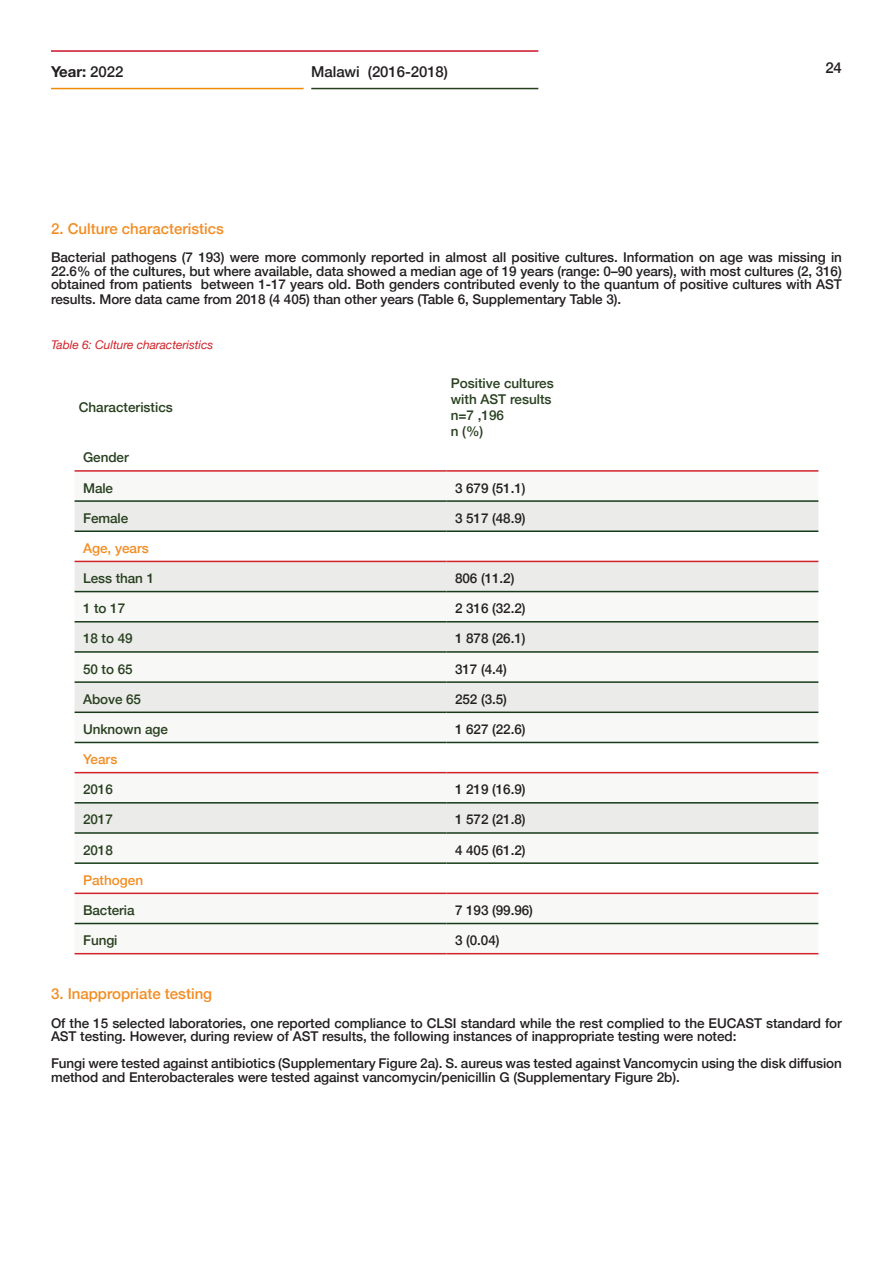
<style>
.page{position:relative;width:893px;height:1263px;background:#fff}
.page>*{position:absolute;margin:0;border:0;box-sizing:border-box;transform-origin:0 0}
.t1{font:500 15px "Helvetica Neue";color:#f28d24}
.t2{font:500 15px "Helvetica Neue";letter-spacing:-.005em;color:#231f20}
.t3{font:700 15px "Helvetica Neue";color:#231f20}
.t4{font:500 13.5px/13.5px "Helvetica Neue";letter-spacing:-.005em;color:#231f20}
.t5{font:500 13.5px "Helvetica Neue";letter-spacing:-.005em;color:#28401f}
.t6{font:500 13.5px "Helvetica Neue";color:#f28d24}
.t7{font:italic 12px "Helvetica Neue";letter-spacing:-.005em;color:#d1232a}
.s1{font-weight:500}
</style>
<div class="page">
<hr style="left:51px;top:50px;width:487px;height:2px;background:#ce1127">
<hr style="left:51px;top:88px;width:253px;height:1px;background:#ef8b06">
<hr style="left:311px;top:88px;width:227px;height:1px;background:#26401c">
<svg style="left:75px;top:560px;width:743px;height:393px"></svg>
<div style="left:75px;top:502px;width:743px;height:28px;background:#ebebea"></div>
<svg style="left:75px;top:562px;width:743px;height:270px"></svg>
<hr style="left:75px;top:500px;width:371px;height:2px;background:#163b1a">
<hr style="left:446px;top:500px;width:372px;height:2px;background:#163b1a">
<hr style="left:75px;top:591px;width:371px;height:1px;background:#163b1a">
<hr style="left:446px;top:591px;width:372px;height:1px;background:#163b1a">
<hr style="left:75px;top:621px;width:371px;height:1px;background:#163b1a">
<hr style="left:446px;top:621px;width:372px;height:1px;background:#163b1a">
<hr style="left:75px;top:651px;width:371px;height:2px;background:#163b1a">
<hr style="left:446px;top:651px;width:372px;height:2px;background:#163b1a">
<hr style="left:75px;top:681px;width:371px;height:2px;background:#163b1a">
<hr style="left:446px;top:681px;width:372px;height:2px;background:#163b1a">
<hr style="left:75px;top:802px;width:371px;height:1px;background:#163b1a">
<hr style="left:446px;top:802px;width:372px;height:1px;background:#163b1a">
<hr style="left:75px;top:923px;width:371px;height:1px;background:#163b1a">
<hr style="left:446px;top:923px;width:372px;height:1px;background:#163b1a">
<hr style="left:75px;top:832px;width:371px;height:2px;background:#163b1a">
<hr style="left:446px;top:832px;width:372px;height:2px;background:#163b1a">
<hr style="left:75px;top:862px;width:371px;height:2px;background:#163b1a">
<hr style="left:446px;top:862px;width:372px;height:2px;background:#163b1a">
<hr style="left:75px;top:711px;width:371px;height:2px;background:#163b1a">
<hr style="left:446px;top:711px;width:372px;height:2px;background:#163b1a">
<hr style="left:75px;top:742px;width:371px;height:1px;background:#163b1a">
<hr style="left:446px;top:742px;width:372px;height:1px;background:#163b1a">
<hr style="left:75px;top:530px;width:371px;height:2px;background:#163b1a">
<hr style="left:446px;top:530px;width:372px;height:2px;background:#163b1a">
<hr style="left:75px;top:470px;width:371px;height:2px;background:#d1232a">
<hr style="left:446px;top:470px;width:372px;height:2px;background:#d1232a">
<hr style="left:75px;top:561px;width:371px;height:1px;background:#d1232a">
<hr style="left:446px;top:561px;width:372px;height:1px;background:#d1232a">
<hr style="left:75px;top:772px;width:371px;height:1px;background:#d1232a">
<hr style="left:446px;top:772px;width:372px;height:1px;background:#d1232a">
<hr style="left:75px;top:892px;width:371px;height:2px;background:#d1232a">
<hr style="left:446px;top:892px;width:372px;height:2px;background:#d1232a">
<hr style="left:75px;top:953px;width:371px;height:1px;background:#d1232a">
<hr style="left:446px;top:953px;width:372px;height:1px;background:#d1232a">
<p class="t3" style="left:51px;top:60px;width:74px">Year: <span class="s1">2022</span></p>
<p class="t2" style="left:311px;top:60px;width:138px">Malawi (2016-2018)</p>
<p class="t2" style="left:825px;top:55px;width:18px">24</p>
<p class="t1" style="left:51px;top:217px;width:174px">2. Culture characteristics</p>
<p class="t4" style="left:51px;top:250px;width:792px;text-align:justify">Bacterial pathogens (7 193) were more commonly reported in almost all positive cultures. Information on age was missing in 22.6% of the cultures, but where available, data showed a median age of 19 years (range: 0–90 years), with most cultures (2, 316) obtained from patients between 1-17 years old. Both genders contributed evenly to the quantum of positive cultures with AST</p>
<p class="t4" style="left:51px;top:292px;width:572px">results. More data came from 2018 (4 405) than other years (Table 6, Supplementary Table 3).</p>
<p class="t7" style="left:51px;top:336px;width:164px">Table 6: Culture characteristics</p>
<p class="t5" style="left:79px;top:396px;width:96px">Characteristics</p>
<p class="t5" style="left:451px;top:372px;width:105px">Positive cultures</p>
<p class="t5" style="left:451px;top:388px;width:102px">with AST results</p>
<p class="t5" style="left:451px;top:405px;width:55px">n=7 ,196</p>
<p class="t5" style="left:451px;top:421px;width:34px">n (%)</p>
<p class="t5" style="left:83px;top:447px;width:47px">Gender</p>
<p class="t5" style="left:83px;top:477px;width:32px">Male</p>
<p class="t4" style="left:455px;top:480px;width:72px">3 679 (51.1)</p>
<p class="t5" style="left:83px;top:507px;width:47px">Female</p>
<p class="t4" style="left:455px;top:510px;width:72px">3 517 (48.9)</p>
<p class="t6" style="left:83px;top:537px;width:67px">Age, years</p>
<p class="t5" style="left:83px;top:567px;width:73px">Less than 1</p>
<p class="t4" style="left:455px;top:570px;width:61px">806 (11.2)</p>
<p class="t5" style="left:83px;top:598px;width:44px">1 to 17</p>
<p class="t4" style="left:455px;top:601px;width:72px">2 316 (32.2)</p>
<p class="t5" style="left:83px;top:628px;width:51px">18 to 49</p>
<p class="t4" style="left:455px;top:631px;width:72px">1 878 (26.1)</p>
<p class="t5" style="left:83px;top:658px;width:51px">50 to 65</p>
<p class="t4" style="left:455px;top:661px;width:54px">317 (4.4)</p>
<p class="t5" style="left:83px;top:688px;width:60px">Above 65</p>
<p class="t4" style="left:455px;top:691px;width:54px">252 (3.5)</p>
<p class="t5" style="left:83px;top:718px;width:86px">Unknown age</p>
<p class="t4" style="left:455px;top:721px;width:72px">1 627 (22.6)</p>
<p class="t6" style="left:83px;top:748px;width:36px">Years</p>
<p class="t5" style="left:83px;top:779px;width:31px">2016</p>
<p class="t4" style="left:455px;top:782px;width:72px">1 219 (16.9)</p>
<p class="t5" style="left:83px;top:809px;width:31px">2017</p>
<p class="t4" style="left:455px;top:812px;width:72px">1 572 (21.8)</p>
<p class="t5" style="left:83px;top:839px;width:31px">2018</p>
<p class="t4" style="left:455px;top:842px;width:72px">4 405 (61.2)</p>
<p class="t6" style="left:83px;top:869px;width:62px">Pathogen</p>
<p class="t5" style="left:83px;top:899px;width:53px">Bacteria</p>
<p class="t4" style="left:455px;top:902px;width:80px">7 193 (99.96)</p>
<p class="t5" style="left:83px;top:929px;width:36px">Fungi</p>
<p class="t4" style="left:455px;top:932px;width:46px">3 (0.04)</p>
<p class="t1" style="left:51px;top:982px;width:163px">3. Inappropriate testing</p>
<p class="t4" style="left:51px;top:1015px;width:792px">Of the 15 selected laboratories, one reported compliance to CLSI standard while the rest complied to the EUCAST standard for<br>AST testing. However, during review of AST results, the following instances of inappropriate testing were noted:</p>
<p class="t4" style="left:51px;top:1056px;width:792px">Fungi were tested against antibiotics (Supplementary Figure 2a). S. aureus was tested against Vancomycin using the disk diffusion method and Enterobacterales were tested against vancomycin/penicillin G (Supplementary Figure 2b).</p>
</div>
